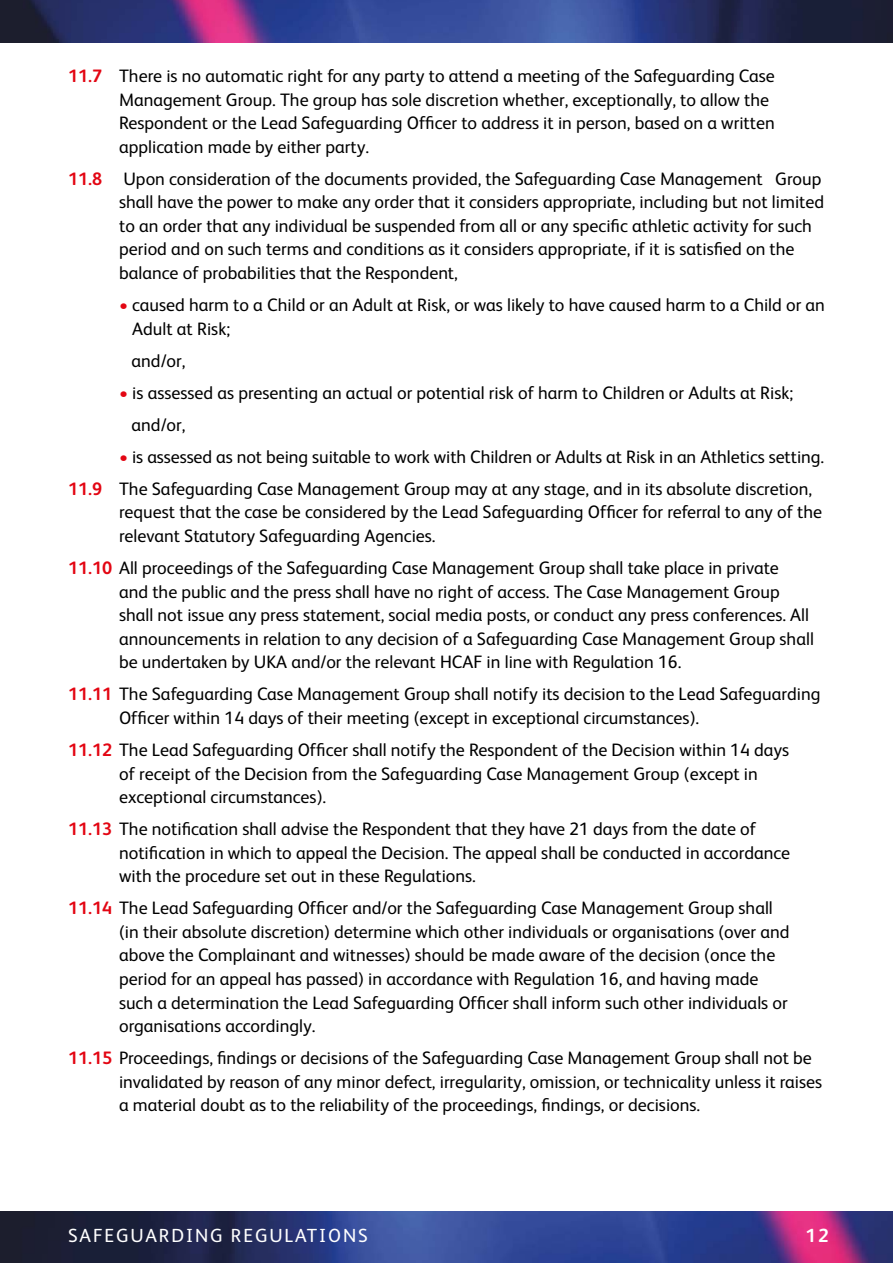
<style>
.page{position:relative;width:893px;height:1263px;background:#fff}
.page>*{position:absolute;margin:0;border:0;box-sizing:border-box;transform-origin:0 0}
.t1{font:19.05px "FS Albert";letter-spacing:.1em;color:#fff}
.t2{font:700 19.05px "FS Albert";color:#fff}
.safe-main{font:18px/23.5px "FS Albert";color:#000}
.s1{font-weight:700;color:#e30613}
</style>
<div class="page">
<img style="left:0;top:1211px;width:893px;height:52px">
<img style="left:0;top:0;width:893px;height:43px">
<p class="safe-main" style="left:119px;top:64px;width:657px;text-indent:-51px"><span class="s1">11.7</span> There is no automatic right for any party to attend a meeting of the Safeguarding Case Management Group. The group has sole discretion whether, exceptionally, to allow the Respondent or the Lead Safeguarding Officer to address it in person, based on a written application made by either party.</p>
<p class="safe-main" style="left:119px;top:167px;width:706px;text-indent:-51px"><span class="s1">11.8</span> Upon consideration of the documents provided, the Safeguarding Case Management Group shall have the power to make any order that it considers appropriate, including but not limited to an order that any individual be suspended from all or any specific athletic activity for such period and on such terms and conditions as it considers appropriate, if it is satisfied on the balance of probabilities that the Respondent,</p>
<p class="safe-main" style="left:132px;top:293px;width:694px;text-indent:-13px"><span class="s1">•</span> caused harm to a Child or an Adult at Risk, or was likely to have caused harm to a Child or an<br>Adult at Risk;</p>
<p class="safe-main" style="left:132px;top:349px;width:55px">and/or,</p>
<p class="safe-main" style="left:119px;top:381px;width:676px"><span class="s1">•</span> is assessed as presenting an actual or potential risk of harm to Children or Adults at Risk;</p>
<p class="safe-main" style="left:132px;top:413px;width:55px">and/or,</p>
<p class="safe-main" style="left:119px;top:445px;width:706px"><span class="s1">•</span> is assessed as not being suitable to work with Children or Adults at Risk in an Athletics setting.</p>
<p class="safe-main" style="left:119px;top:477px;width:705px;text-indent:-51px"><span class="s1">11.9</span> The Safeguarding Case Management Group may at any stage, and in its absolute discretion, request that the case be considered by the Lead Safeguarding Officer for referral to any of the relevant Statutory Safeguarding Agencies.</p>
<p class="safe-main" style="left:119px;top:556px;width:696px;text-indent:-51px"><span class="s1">11.10</span> All proceedings of the Safeguarding Case Management Group shall take place in private<br>and the public and the press shall have no right of access. The Case Management Group shall not issue any press statement, social media posts, or conduct any press conferences. All announcements in relation to any decision of a Safeguarding Case Management Group shall be undertaken by UKA and/or the relevant HCAF in line with Regulation 16.</p>
<p class="safe-main" style="left:119px;top:682px;width:703px;text-indent:-51px"><span class="s1">11.11</span> The Safeguarding Case Management Group shall notify its decision to the Lead Safeguarding<br>Officer within 14 days of their meeting (except in exceptional circumstances).</p>
<p class="safe-main" style="left:119px;top:738px;width:672px;text-indent:-51px"><span class="s1">11.12</span> The Lead Safeguarding Officer shall notify the Respondent of the Decision within 14 days of receipt of the Decision from the Safeguarding Case Management Group (except in exceptional circumstances).</p>
<p class="safe-main" style="left:119px;top:817px;width:673px;text-indent:-51px"><span class="s1">11.13</span> The notification shall advise the Respondent that they have 21 days from the date of notification in which to appeal the Decision. The appeal shall be conducted in accordance with the procedure set out in these Regulations.</p>
<p class="safe-main" style="left:119px;top:896px;width:672px;text-indent:-51px"><span class="s1">11.14</span> The Lead Safeguarding Officer and/or the Safeguarding Case Management Group shall (in their absolute discretion) determine which other individuals or organisations (over and above the Complainant and witnesses) should be made aware of the decision (once the period for an appeal has passed) in accordance with Regulation 16, and having made such a determination the Lead Safeguarding Officer shall inform such other individuals or organisations accordingly.</p>
<p class="safe-main" style="left:119px;top:1046px;width:705px;text-indent:-51px"><span class="s1">11.15</span> Proceedings, findings or decisions of the Safeguarding Case Management Group shall not be invalidated by reason of any minor defect, irregularity, omission, or technicality unless it raises a material doubt as to the reliability of the proceedings, findings, or decisions.</p>
<p class="t1" style="left:68px;top:1224px;width:301px">SAFEGUARDING REGULATIONS</p>
<p class="t2" style="left:805px;top:1224px;width:25px">12</p>
</div>
